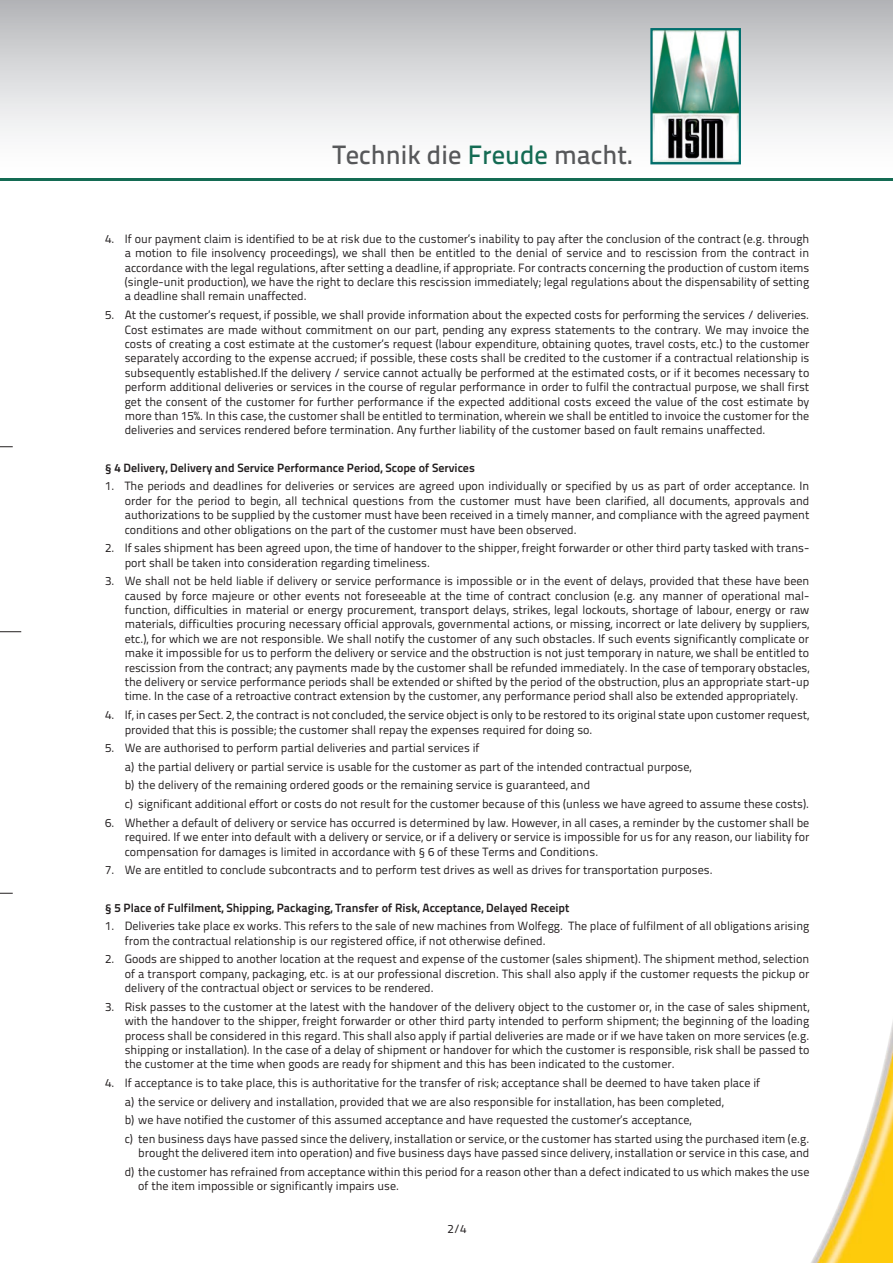
<style>
.page{position:relative;width:893px;height:1263px;background:#fff}
.page>*{position:absolute;margin:0;border:0;box-sizing:border-box;transform-origin:0 0}
.t1{font:500 26.55px "Titillium Text 22 L";color:#57585a}
.t2{font:12px/14.4px "Titillium Text 22 L";color:#231f20;text-align:justify}
.Bold{font:700 12px "Titillium Text 22 L";color:#231f20}
.s1{color:#146b53}
</style>
<div class="page">
<div style="left:0;top:0;width:893px;height:180px;background:linear-gradient(to bottom,#b8b9bc,#fff)"></div>
<img style="left:653px;top:31px;width:85px;height:130px">
<div style="left:650px;top:28px;width:91px;height:136px;border:2px solid #006f6d"></div>
<hr style="left:0;top:178px;width:893px;height:2px;background:#146b53">
<img style="left:857px;top:1021px;width:36px;height:136px">
<svg style="left:0;top:446px;width:13px;height:1px"></svg>
<svg style="left:0;top:893px;width:13px;height:1px"></svg>
<svg style="left:0;top:631px;width:21px;height:1px"></svg>
<h1 class="t1" style="left:333px;top:135px;width:302px">Technik die <span class="s1">Freude</span> macht.</h1>
<p class="t2" style="left:125px;top:231px;width:686px;text-indent:-20px">4. If our payment claim is identified to be at risk due to the customer‘s inability to pay after the conclusion of the contract (e.g. through a motion to file insolvency proceedings), we shall then be entitled to the denial of service and to rescission from the contract in accordance with the legal regulations, after setting a deadline, if appropriate. For contracts concerning the production of custom items (single-unit production), we have the right to declare this rescission immediately; legal regulations about the dispensability of setting a deadline shall remain unaffected.</p>
<p class="t2" style="left:125px;top:307px;width:686px;text-indent:-20px">5. At the customer‘s request, if possible, we shall provide information about the expected costs for performing the services / deliveries.<br>Cost estimates are made without commitment on our part, pending any express statements to the contrary. We may invoice the costs of creating a cost estimate at the customer‘s request (labour expenditure, obtaining quotes, travel costs, etc.) to the customer separately according to the expense accrued; if possible, these costs shall be credited to the customer if a contractual relationship is subsequently established.If the delivery / service cannot actually be performed at the estimated costs, or if it becomes necessary to perform additional deliveries or services in the course of regular performance in order to fulfil the contractual purpose, we shall first get the consent of the customer for further performance if the expected additional costs exceed the value of the cost estimate by more than 15%. In this case, the customer shall be entitled to termination, wherein we shall be entitled to invoice the customer for the deliveries and services rendered before termination. Any further liability of the customer based on fault remains unaffected.</p>
<p class="Bold" style="left:105px;top:458px;width:371px">§ 4 Delivery, Delivery and Service Performance Period, Scope of Services</p>
<p class="t2" style="left:125px;top:478px;width:686px;text-indent:-20px">1. The periods and deadlines for deliveries or services are agreed upon individually or specified by us as part of order acceptance. In order for the period to begin, all technical questions from the customer must have been clarified, all documents, approvals and authorizations to be supplied by the customer must have been received in a timely manner, and compliance with the agreed payment conditions and other obligations on the part of the customer must have been observed.</p>
<p class="t2" style="left:125px;top:540px;width:686px;text-indent:-20px">2. If sales shipment has been agreed upon, the time of handover to the shipper, freight forwarder or other third party tasked with trans&shy;port shall be taken into consideration regarding timeliness.</p>
<p class="t2" style="left:125px;top:573px;width:686px;text-indent:-20px">3. We shall not be held liable if delivery or service performance is impossible or in the event of delays, provided that these have been caused by force majeure or other events not foreseeable at the time of contract conclusion (e.g. any manner of operational mal&shy;function, difficulties in material or energy procurement, transport delays, strikes, legal lockouts, shortage of labour, energy or raw materials, difficulties procuring necessary official approvals, governmental actions, or missing, incorrect or late delivery by suppliers, etc.), for which we are not responsible. We shall notify the customer of any such obstacles. If such events significantly complicate or make it impossible for us to perform the delivery or service and the obstruction is not just temporary in nature, we shall be entitled to rescission from the contract; any payments made by the customer shall be refunded immediately. In the case of temporary obstacles, the delivery or service performance periods shall be extended or shifted by the period of the obstruction, plus an appropriate start-up time. In the case of a retroactive contract extension by the customer, any performance period shall also be extended appropriately.</p>
<p class="t2" style="left:125px;top:707px;width:686px;text-indent:-20px">4. If, in cases per Sect. 2, the contract is not concluded, the service object is only to be restored to its original state upon customer request, provided that this is possible; the customer shall repay the expenses required for doing so.</p>
<p class="t2" style="left:105px;top:740px;width:376px">5. We are authorised to perform partial deliveries and partial services if</p>
<p class="t2" style="left:125px;top:759px;width:568px">a) the partial delivery or partial service is usable for the customer as part of the intended contractual purpose,</p>
<p class="t2" style="left:125px;top:777px;width:467px">b) the delivery of the remaining ordered goods or the remaining service is guaranteed, and</p>
<p class="t2" style="left:125px;top:796px;width:686px">c) significant additional effort or costs do not result for the customer because of this (unless we have agreed to assume these costs).</p>
<p class="t2" style="left:125px;top:815px;width:686px;text-indent:-20px">6. Whether a default of delivery or service has occurred is determined by law. However, in all cases, a reminder by the customer shall be required. If we enter into default with a delivery or service, or if a delivery or service is impossible for us for any reason, our liability for compensation for damages is limited in accordance with § 6 of these Terms and Conditions.</p>
<p class="t2" style="left:105px;top:862px;width:609px">7. We are entitled to conclude subcontracts and to perform test drives as well as drives for transportation purposes.</p>
<p class="Bold" style="left:105px;top:898px;width:466px">§ 5 Place of Fulfilment, Shipping, Packaging, Transfer of Risk, Acceptance, Delayed Receipt</p>
<p class="t2" style="left:125px;top:918px;width:686px;text-indent:-20px">1. Deliveries take place ex works. This refers to the sale of new machines from Wolfegg. The place of fulfilment of all obligations arising from the contractual relationship is our registered office, if not otherwise defined.</p>
<p class="t2" style="left:125px;top:951px;width:686px;text-indent:-20px">2. Goods are shipped to another location at the request and expense of the customer (sales shipment). The shipment method, selection of a transport company, packaging, etc. is at our professional discretion. This shall also apply if the customer requests the pickup or delivery of the contractual object or services to be rendered.</p>
<p class="t2" style="left:125px;top:999px;width:686px;text-indent:-20px">3. Risk passes to the customer at the latest with the handover of the delivery object to the customer or, in the case of sales shipment, with the handover to the shipper, freight forwarder or other third party intended to perform shipment; the beginning of the loading process shall be considered in this regard. This shall also apply if partial deliveries are made or if we have taken on more services (e.g. shipping or installation). In the case of a delay of shipment or handover for which the customer is responsible, risk shall be passed to the customer at the time when goods are ready for shipment and this has been indicated to the customer.</p>
<p class="t2" style="left:105px;top:1075px;width:656px">4. If acceptance is to take place, this is authoritative for the transfer of risk; acceptance shall be deemed to have taken place if</p>
<p class="t2" style="left:125px;top:1093px;width:600px">a) the service or delivery and installation, provided that we are also responsible for installation, has been completed,</p>
<p class="t2" style="left:125px;top:1112px;width:568px">b) we have notified the customer of this assumed acceptance and have requested the customer‘s acceptance,</p>
<p class="t2" style="left:125px;top:1131px;width:686px;text-align:right">c) ten business days have passed since the delivery, installation or service, or the customer has started using the purchased item (e.g. brought the delivered item into operation) and five business days have passed since delivery, installation or service in this case, and</p>
<p class="t2" style="left:138px;top:1164px;width:673px;text-indent:-14px">d) the customer has refrained from acceptance within this period for a reason other than a defect indicated to us which makes the use of the item impossible or significantly impairs use.</p>
<p class="t2" style="left:447px;top:1221px;width:21px">2/4</p>
</div>
